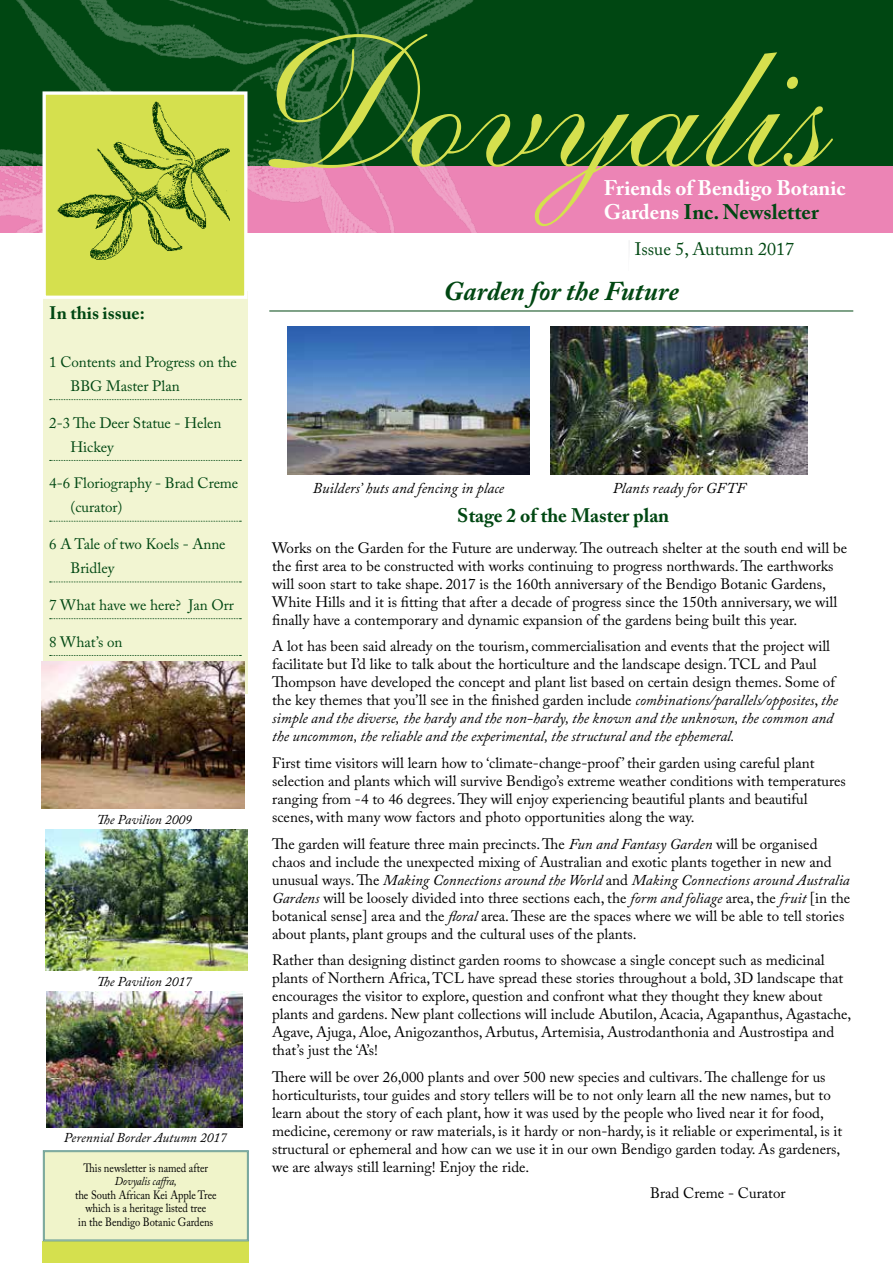
<style>
.page{position:relative;width:893px;height:1263px;background:#fff}
.page>*{position:absolute;margin:0;border:0;box-sizing:border-box;transform-origin:0 0}
.t1{font:italic 700 27px "Adobe Caslon Pro";color:#004712}
.t2{font:700 21px/24px "Adobe Caslon Pro";color:#fff}
.t3{font:700 19.5px "Adobe Caslon Pro";color:#004712}
.t4{font:18px "Adobe Caslon Pro";color:#004712}
.t5{font:700 18px "Adobe Caslon Pro";color:#004712}
.t6{font:15px/18px "Adobe Caslon Pro";color:#000}
.t7{font:15px/24px "Adobe Caslon Pro";letter-spacing:-.005em;color:#004712}
.t8{font:italic 15px "Adobe Caslon Pro";color:#000}
.t9{font:italic 13.5px "Adobe Caslon Pro";color:#000}
.t10{font:12px/13.5px "Adobe Caslon Pro";letter-spacing:-.005em;color:#000;text-align:center;scale:.88 1}
.t11{font:italic 12px "Adobe Caslon Pro";letter-spacing:-.005em;color:#000;scale:.88 1}
.s1{color:#004712}
.s2{font-style:italic}
</style>
<div class="page">
<div style="left:43px;top:291px;width:204px;height:402px;background:#f2f5d2"></div>
<div style="left:0;top:0;width:893px;height:171px;background:#004712"></div>
<div style="left:0;top:166px;width:893px;height:67px;background:#ec84b5"></div>
<img style="left:0;top:0;width:477px;height:233px">
<svg style="left:268px;top:34px;width:565px;height:192px"></svg>
<div style="left:43px;top:91px;width:204px;height:208px;background:#d5e04e;border:3px solid #fff"></div>
<div style="left:43px;top:1241px;width:206px;height:22px;background:#d5e04e"></div>
<svg style="left:50px;top:399px;width:191px;height:1px"></svg>
<svg style="left:50px;top:460px;width:191px;height:1px"></svg>
<svg style="left:50px;top:521px;width:191px;height:1px"></svg>
<svg style="left:50px;top:582px;width:191px;height:1px"></svg>
<svg style="left:50px;top:618px;width:191px;height:1px"></svg>
<svg style="left:50px;top:655px;width:191px;height:1px"></svg>
<img style="left:57px;top:101px;width:173px;height:159px">
<hr style="left:269px;top:311px;width:584px;height:1px;background:#004712">
<div style="left:43px;top:1150px;width:206px;height:92px;background:#f0f4ca"></div>
<div style="left:44px;top:1151px;width:203px;height:89px;border:1px solid #6da097"></div>
<img style="left:45px;top:829px;width:202px;height:142px">
<img style="left:42px;top:661px;width:203px;height:148px">
<img style="left:47px;top:991px;width:195px;height:136px">
<img style="left:288px;top:327px;width:241px;height:147px">
<img style="left:551px;top:327px;width:257px;height:147px">
<p class="t5" style="left:49px;top:302px;width:97px">In this issue:</p>
<p class="t7" style="left:71px;top:350px;width:168px;text-indent:-21px">1 Contents and Progress on the<br>BBG Master Plan</p>
<p class="t7" style="left:71px;top:410px;width:152px;text-indent:-21px">2-3 The Deer Statue - Helen<br>Hickey</p>
<p class="t7" style="left:71px;top:471px;width:169px;text-indent:-21px">4-6 Floriography - Brad Creme (curator)</p>
<p class="t7" style="left:71px;top:532px;width:157px;text-indent:-21px">6 A Tale of two Koels - Anne<br>Bridley</p>
<p class="t7" style="left:49px;top:593px;width:186px">7 What have we here? Jan Orr</p>
<p class="t7" style="left:49px;top:629px;width:75px">8 What’s on</p>
<p class="t9" style="left:97px;top:812px;width:97px">The Pavilion 2009</p>
<p class="t9" style="left:97px;top:973px;width:97px">The Pavilion 2017</p>
<p class="t9" style="left:64px;top:1129px;width:165px">Perennial Border Autumn 2017</p>
<p class="t10" style="left:84px;top:1161px;width:143px">This newsletter is named after</p>
<p class="t11" style="left:115px;top:1174px;width:72px">Dovyalis caffra,</p>
<p class="t10" style="left:75px;top:1188px;width:162px">the South African Kei Apple Tree which is a heritage listed tree<br>in the Bendigo Botanic Gardens</p>
<h2 class="t2" style="left:604px;top:176px;width:243px">Friends of Bendigo Botanic<br>Gardens <span class="s1">Inc. Newsletter</span></h2>
<p class="t4" style="left:635px;top:238px;width:161px">Issue 5, Autumn 2017</p>
<h1 class="t1" style="left:443px;top:275px;width:237px">Garden for the Future</h1>
<p class="t8" style="left:313px;top:479px;width:193px">Builders’ huts and fencing in place</p>
<p class="t8" style="left:613px;top:479px;width:135px">Plants ready for GFTF</p>
<h3 class="t3" style="left:457px;top:504px;width:214px">Stage 2 of the Master plan</h3>
<p class="t6" style="left:272px;top:539px;width:576px">Works on the Garden for the Future are underway. The outreach shelter at the south end will be the first area to be constructed with works continuing to progress northwards. The earthworks will soon start to take shape. 2017 is the 160th anniversary of the Bendigo Botanic Gardens, White Hills and it is fitting that after a decade of progress since the 150th anniversary, we will finally have a contemporary and dynamic expansion of the gardens being built this year.</p>
<p class="t6" style="left:272px;top:637px;width:567px">A lot has been said already on the tourism, commercialisation and events that the project will facilitate but I’d like to talk about the horticulture and the landscape design. TCL and Paul Thompson have developed the concept and plant list based on certain design themes. Some of the key themes that you’ll see in the finished garden include <span class="s2">combinations/parallels/opposites</span>, <span class="s2">the simple and the diverse, the hardy and the non-hardy, the known and the unknown, the common and the uncommon, the reliable and the experimental, the structural and the ephemeral.</span></p>
<p class="t6" style="left:272px;top:754px;width:575px">First time visitors will learn how to ‘climate-change-proof ’ their garden using careful plant selection and plants which will survive Bendigo’s extreme weather conditions with temperatures ranging from -4 to 46 degrees. They will enjoy experiencing beautiful plants and beautiful scenes, with many wow factors and photo opportunities along the way.</p>
<p class="t6" style="left:272px;top:834px;width:580px">The garden will feature three main precincts. The <span class="s2">Fun and Fantasy Garden</span> will be organised chaos and include the unexpected mixing of Australian and exotic plants together in new and unusual ways. The <span class="s2">Making Connections around the World</span> and <span class="s2">Making Connections around Australia Gardens</span> will be loosely divided into three sections each, the <span class="s2">form and foliage</span> area, the <span class="s2">fruit</span> [in the botanical sense] area and the <span class="s2">floral</span> area. These are the spaces where we will be able to tell stories about plants, plant groups and the cultural uses of the plants.</p>
<p class="t6" style="left:272px;top:951px;width:581px">Rather than designing distinct garden rooms to showcase a single concept such as medicinal plants of Northern Africa, TCL have spread these stories throughout a bold, 3D landscape that encourages the visitor to explore, question and confront what they thought they knew about plants and gardens. New plant collections will include Abutilon, Acacia, Agapanthus, Agastache, Agave, Ajuga, Aloe, Anigozanthos, Arbutus, Artemisia, Austrodanthonia and Austrostipa and that’s just the ‘A’s!</p>
<p class="t6" style="left:272px;top:1067px;width:572px">There will be over 26,000 plants and over 500 new species and cultivars. The challenge for us horticulturists, tour guides and story tellers will be to not only learn all the new names, but to learn about the story of each plant, how it was used by the people who lived near it for food, medicine, ceremony or raw materials, is it hardy or non-hardy, is it reliable or experimental, is it structural or ephemeral and how can we use it in our own Bendigo garden today. As gardeners, we are always still learning! Enjoy the ride.</p>
<p class="t6" style="left:650px;top:1184px;width:137px">Brad Creme - Curator</p>
</div>
